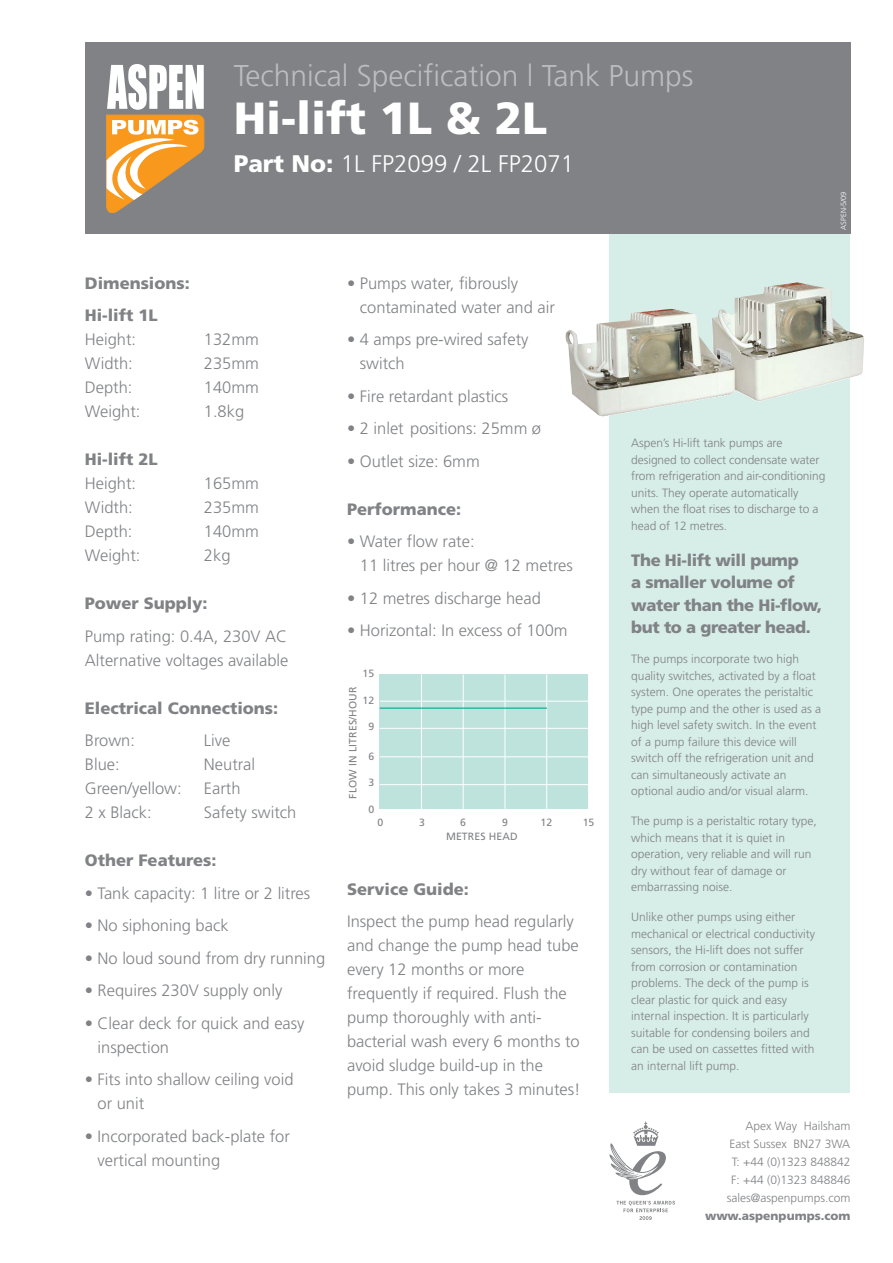
<style>
.page{position:relative;width:893px;height:1263px;background:#fff}
.page>*{position:absolute;margin:0;border:0;box-sizing:border-box;transform-origin:0 0}
.t1{font:900 45px "Frutiger";color:#fff}
.t2{font:300 30px "Frutiger";color:#bbbdc0}
.t3{font:300 24px "Frutiger";color:#fff}
.t4{font:300 16.5px/24px "Frutiger";color:#808285}
.t5{font:900 16.5px/32.5px "Frutiger";color:#808285}
.t6{font:900 16.5px/22.5px "Frutiger";letter-spacing:-.025em;color:#808285}
.t7{font:300 12px/16.5px "Frutiger";color:#808285}
.t8{font:900 12px "Frutiger";color:#808285}
.t9{font:10.5px "Frutiger";letter-spacing:.01em;color:#808285}
.t10{font:300 7.5px "Frutiger";color:#fff}
.s1{font-weight:900}
</style>
<div class="page">
<div style="left:609px;top:43px;width:241px;height:1050px;background:#d7ede8"></div>
<div style="left:85px;top:43px;width:765px;height:191px;background:#808285"></div>
<svg style="left:106px;top:64px;width:98px;height:149px"></svg>
<div style="left:379px;top:674px;width:209px;height:135px;background:#bde3dc"></div>
<hr style="left:380px;top:784px;width:208px;height:1px;background:#fff">
<hr style="left:380px;top:756px;width:208px;height:1px;background:#fff">
<hr style="left:379px;top:728px;width:209px;height:1px;background:#fff">
<hr style="left:380px;top:701px;width:208px;height:1px;background:#fff">
<hr style="left:421px;top:674px;width:1px;height:135px;background:#fff">
<hr style="left:463px;top:675px;width:1px;height:134px;background:#fff">
<hr style="left:505px;top:674px;width:1px;height:135px;background:#fff">
<hr style="left:546px;top:674px;width:1px;height:135px;background:#fff">
<hr style="left:380px;top:708px;width:167px;height:1px;background:#00a88e">
<img style="left:565px;top:282px;width:299px;height:135px">
<svg style="left:609px;top:1122px;width:57px;height:73px"></svg>
<svg style="left:616px;top:1201px;width:59px;height:19px"></svg>
<h2 class="t2" style="left:234px;top:64px;width:461px">Technical Specification l Tank Pumps</h2>
<h1 class="t1" style="left:234px;top:100px;width:315px">Hi-lift 1L &amp; 2L</h1>
<h3 class="t3" style="left:234px;top:154px;width:342px"><span class="s1">Part No:</span> 1L FP2099 / 2L FP2071</h3>
<p class="t10" style="left:841px;top:230px;width:40px;rotate:-90deg">ASPEN-5/09</p>
<h3 class="t5" style="left:85px;top:268px;width:106px">Dimensions:<br>Hi-lift 1L</h3>
<h3 class="t4" style="left:85px;top:329px;width:53px">Height:</h3>
<h3 class="t4" style="left:204px;top:329px;width:56px">132mm</h3>
<h3 class="t4" style="left:85px;top:353px;width:50px">Width:</h3>
<h3 class="t4" style="left:204px;top:353px;width:56px">235mm</h3>
<h3 class="t4" style="left:85px;top:377px;width:49px">Depth:</h3>
<h3 class="t4" style="left:204px;top:377px;width:56px">140mm</h3>
<h3 class="t4" style="left:85px;top:401px;width:57px">Weight:</h3>
<h3 class="t4" style="left:204px;top:401px;width:42px">1.8kg</h3>
<h3 class="t5" style="left:85px;top:445px;width:74px">Hi-lift 2L</h3>
<h3 class="t4" style="left:85px;top:473px;width:53px">Height:</h3>
<h3 class="t4" style="left:204px;top:473px;width:56px">165mm</h3>
<h3 class="t4" style="left:85px;top:497px;width:50px">Width:</h3>
<h3 class="t4" style="left:204px;top:497px;width:56px">235mm</h3>
<h3 class="t4" style="left:85px;top:521px;width:49px">Depth:</h3>
<h3 class="t4" style="left:204px;top:521px;width:56px">140mm</h3>
<h3 class="t4" style="left:85px;top:545px;width:57px">Weight:</h3>
<h3 class="t4" style="left:204px;top:545px;width:28px">2kg</h3>
<h3 class="t5" style="left:85px;top:589px;width:124px">Power Supply:</h3>
<h3 class="t4" style="left:85px;top:625px;width:205px">Pump rating: 0.4A, 230V AC<br>Alternative voltages available</h3>
<h3 class="t5" style="left:85px;top:693px;width:195px">Electrical Connections:</h3>
<h3 class="t4" style="left:85px;top:730px;width:52px">Brown:</h3>
<h3 class="t4" style="left:204px;top:730px;width:28px">Live</h3>
<h3 class="t4" style="left:85px;top:754px;width:36px">Blue:</h3>
<h3 class="t4" style="left:204px;top:754px;width:53px">Neutral</h3>
<h3 class="t4" style="left:85px;top:778px;width:98px">Green/yellow:</h3>
<h3 class="t4" style="left:204px;top:778px;width:38px">Earth</h3>
<h3 class="t4" style="left:85px;top:802px;width:68px">2 x Black:</h3>
<h3 class="t4" style="left:204px;top:802px;width:94px">Safety switch</h3>
<h3 class="t5" style="left:85px;top:846px;width:133px">Other Features:</h3>
<h3 class="t4" style="left:85px;top:882px;width:227px">• Tank capacity: 1 litre or 2 litres</h3>
<h3 class="t4" style="left:85px;top:915px;width:145px">• No siphoning back</h3>
<h3 class="t4" style="left:85px;top:947px;width:242px">• No loud sound from dry running</h3>
<h3 class="t4" style="left:85px;top:980px;width:199px">• Requires 230V supply only</h3>
<h3 class="t4" style="left:98px;top:1012px;width:208px;text-indent:-13px">• Clear deck for quick and easy inspection</h3>
<h3 class="t4" style="left:98px;top:1069px;width:197px;text-indent:-13px">• Fits into shallow ceiling void or unit</h3>
<h3 class="t4" style="left:98px;top:1125px;width:194px;text-indent:-13px">• Incorporated back-plate for vertical mounting</h3>
<h3 class="t4" style="left:360px;top:272px;width:196px;text-indent:-13px">• Pumps water, fibrously contaminated water and air</h3>
<h3 class="t4" style="left:360px;top:329px;width:170px;text-indent:-13px">• 4 amps pre-wired safety switch</h3>
<h3 class="t4" style="left:347px;top:385px;width:163px">• Fire retardant plastics</h3>
<h3 class="t4" style="left:347px;top:418px;width:196px">• 2 inlet positions: 25mm ø</h3>
<h3 class="t4" style="left:347px;top:450px;width:134px">• Outlet size: 6mm</h3>
<h3 class="t5" style="left:347px;top:494px;width:116px">Performance:</h3>
<h3 class="t4" style="left:360px;top:531px;width:215px;text-indent:-13px">• Water flow rate:<br>11 litres per hour @ 12 metres</h3>
<h3 class="t4" style="left:347px;top:587px;width:195px">• 12 metres discharge head</h3>
<h3 class="t4" style="left:347px;top:620px;width:222px">• Horizontal: In excess of 100m</h3>
<p class="t9" style="left:362px;top:670px;width:13px">15</p>
<p class="t9" style="left:362px;top:696px;width:13px">12</p>
<p class="t9" style="left:368px;top:723px;width:7px">9</p>
<p class="t9" style="left:368px;top:752px;width:7px">6</p>
<p class="t9" style="left:368px;top:779px;width:7px">3</p>
<p class="t9" style="left:368px;top:805px;width:7px">0</p>
<p class="t9" style="left:349px;top:799px;width:113px;rotate:-90deg">FLOW IN LITRES/HOUR</p>
<p class="t9" style="left:377px;top:818px;width:7px">0</p>
<p class="t9" style="left:419px;top:818px;width:7px">3</p>
<p class="t9" style="left:460px;top:818px;width:7px">6</p>
<p class="t9" style="left:502px;top:818px;width:7px">9</p>
<p class="t9" style="left:541px;top:818px;width:13px">12</p>
<p class="t9" style="left:583px;top:818px;width:13px">15</p>
<p class="t9" style="left:446px;top:833px;width:73px">METRES HEAD</p>
<h3 class="t5" style="left:347px;top:874px;width:123px">Service Guide:</h3>
<p class="t4" style="left:347px;top:911px;width:235px">Inspect the pump head regularly and change the pump head tube every 12 months or more frequently if required. Flush the pump thoroughly with anti&shy;bacterial wash every 6 months to avoid sludge build-up in the pump. This only takes 3 minutes!</p>
<p class="t7" style="left:631px;top:436px;width:196px">Aspen’s Hi-lift tank pumps are designed to collect condensate water from refrigeration and air-conditioning units. They operate automatically when the float rises to discharge to a head of 12 metres.</p>
<h3 class="t6" style="left:631px;top:550px;width:192px">The Hi-lift will pump<br>a smaller volume of water than the Hi-flow, but to a greater head.</h3>
<p class="t7" style="left:631px;top:652px;width:191px">The pumps incorporate two high quality switches, activated by a float system. One operates the peristaltic type pump and the other is used as a high level safety switch. In the event of a pump failure this device will switch off the refrigeration unit and can simultaneously activate an optional audio and/or visual alarm.</p>
<p class="t7" style="left:631px;top:814px;width:187px">The pump is a peristaltic rotary type, which means that it is quiet in operation, very reliable and will run dry without fear of damage or embarrassing noise.</p>
<p class="t7" style="left:631px;top:910px;width:185px">Unlike other pumps using either mechanical or electrical conductivity sensors, the Hi-lift does not suffer from corrosion or contamination problems. The deck of the pump is clear plastic for quick and easy internal inspection. It is particularly suitable for condensing boilers and can be used on cassettes fitted with an internal lift pump.</p>
<p class="t7" style="left:727px;top:1118px;width:125px;line-height:18px;text-align:right">Apex Way Hailsham<br>East Sussex BN27 3WA<br>T: +44 (0)1323 848842<br>F: +44 (0)1323 848846 sales@aspenpumps.com</p>
<p class="t8" style="left:705px;top:1211px;width:147px">www.aspenpumps.com</p>
</div>
